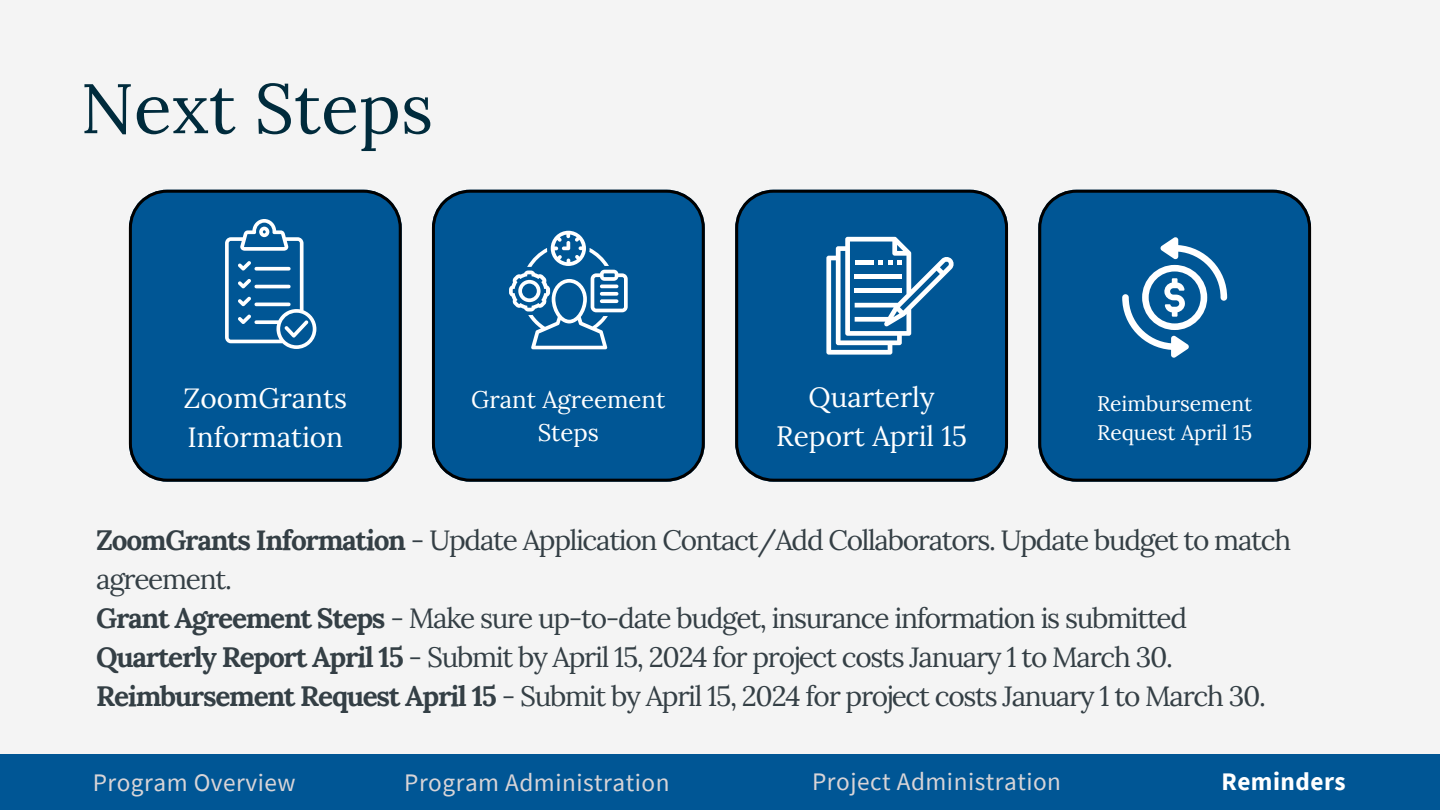
<style>
.page{position:relative;width:1440px;height:810px;background:#f4f4f4}
.page>*{position:absolute;margin:0;border:0;box-sizing:border-box;transform-origin:0 0}
.t1{font:70px "Lora";color:#002b3c}
.t2{font:28px/39px "Lora";letter-spacing:-.045em;color:#343f45}
.t3{font:28px/39px "Lora";color:#fff}
.t4{font:25.3px "Source Sans Pro";letter-spacing:.02em;color:#d8d4d7}
.t5{font:700 25.3px "Source Sans Pro";letter-spacing:.02em;color:#fff}
.t6{font:24px/33px "Lora";color:#fff;text-align:center}
.t7{font:21px/29.2px "Lora";color:#fff}
.s1{font-weight:700}
</style>
<div class="page">
<div style="left:129px;top:190px;width:273px;height:291px;background:#005695"></div>
<svg style="left:432px;top:190px;width:273px;height:291px;background:#04548f"></svg>
<svg style="left:735px;top:190px;width:273px;height:291px;background:#045590"></svg>
<svg style="left:225px;top:219px;width:91px;height:130px"></svg>
<svg style="left:1038px;top:190px;width:273px;height:291px;background:#04548f"></svg>
<svg style="left:509px;top:231px;width:119px;height:118px"></svg>
<svg style="left:826px;top:237px;width:128px;height:118px"></svg>
<div style="left:0;top:755px;width:1440px;height:55px;background:#005695"></div>
<svg style="left:1122px;top:236px;width:105px;height:122px"></svg>
<h1 class="t1" style="left:80px;top:63px;width:354px">Next Steps</h1>
<p class="t3" style="left:184px;top:379px;width:165px">ZoomGrants<br>Information</p>
<p class="t6" style="left:471px;top:383px;width:196px">Grant Agreement<br>Steps</p>
<p class="t3" style="left:776px;top:377px;width:192px;text-align:center">Quarterly<br>Report April 15</p>
<p class="t7" style="left:1097px;top:388px;width:157px">Reimbursement<br>Request April 15</p>
<p class="t2" style="left:96px;top:520px;width:1196px"><span class="s1">ZoomGrants Information</span> - Update Application Contact/Add Collaborators. Update budget to match agreement.<br><span class="s1">Grant Agreement Steps</span> - Make sure up-to-date budget, insurance information is submitted <span class="s1">Quarterly Report April 15</span> - Submit by April 15, 2024 for project costs January 1 to March 30.<br><span class="s1">Reimbursement Request April 15</span> - Submit by April 15, 2024 for project costs January 1 to March 30.</p>
<p class="t4" style="left:93px;top:766px;width:205px">Program Overview</p>
<p class="t4" style="left:404px;top:766px;width:267px">Program Administration</p>
<p class="t4" style="left:812px;top:765px;width:251px">Project Administration</p>
<p class="t5" style="left:1221px;top:765px;width:126px">Reminders</p>
</div>
